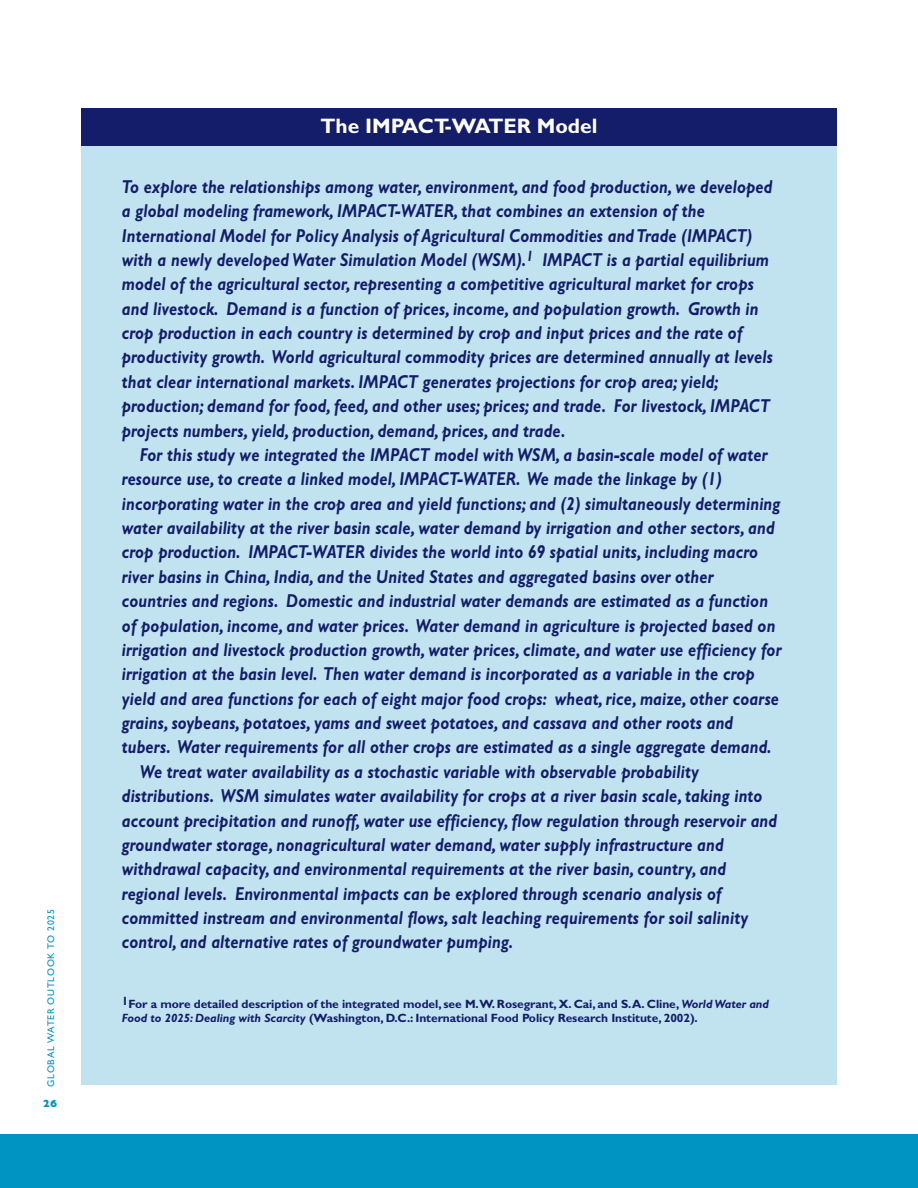
<style>
.page{position:relative;width:918px;height:1188px;background:#fff}
.page>*{position:absolute;margin:0;border:0;box-sizing:border-box;transform-origin:0 0}
.t1{font:700 21px "Gill Sans";color:#fff}
.t2{font:italic 700 18.75px/24.3px "Gill Sans";letter-spacing:.01em;color:#131d6a;scale:.85 1}
.t3{font:700 12px/13.5px "Gill Sans";letter-spacing:-.005em;color:#131d6a}
.t4{font:800 10.5px "Gill Sans";color:#0094c3}
.t5{font:9.75px "Gill Sans";letter-spacing:.075em;color:#0094c3}
.s1{font-style:italic}
</style>
<div class="page">
<div style="left:81px;top:108px;width:756px;height:977px;background:#c1e3f0"></div>
<div style="left:81px;top:108px;width:756px;height:38px;background:#131d6a"></div>
<div style="left:0;top:1134px;width:918px;height:54px;background:#0094c3"></div>
<p class="t5" style="left:48px;top:1087px;width:179px;rotate:-90deg">GLOBAL WATER OUTLOOK TO 2025</p>
<p class="t4" style="left:43px;top:1100px;width:16px">26</p>
<p class="t1" style="left:321px;top:119px;width:278px">The IMPACT-WATER Model</p>
<p class="t2" style="left:122px;top:176px;width:767px">To explore the relationships among water, environment, and food production, we developed a global modeling framework, IMPACT-WATER, that combines an extension of the International Model for Policy Analysis of Agricultural Commodities and Trade (IMPACT) with a newly developed Water Simulation Model (WSM).<sup>1</sup> IMPACT is a partial equilibrium model of the agricultural sector, representing a competitive agricultural market for crops and livestock. Demand is a function of prices, income, and population growth. Growth in crop production in each country is determined by crop and input prices and the rate of productivity growth. World agricultural commodity prices are determined annually at levels that clear international markets. IMPACT generates projections for crop area; yield; production; demand for food, feed, and other uses; prices; and trade. For livestock, IMPACT projects numbers, yield, production, demand, prices, and trade.</p>
<p class="t2" style="left:140px;top:445px;width:740px">For this study we integrated the IMPACT model with WSM, a basin-scale model of water</p>
<p class="t2" style="left:122px;top:469px;width:707px">resource use, to create a linked model, IMPACT-WATER. We made the linkage by (1)</p>
<p class="t2" style="left:122px;top:493px;width:776px">incorporating water in the crop area and yield functions; and (2) simultaneously determining</p>
<p class="t2" style="left:122px;top:518px;width:770px">water availability at the river basin scale, water demand by irrigation and other sectors, and</p>
<p class="t2" style="left:122px;top:542px;width:750px">crop production. IMPACT-WATER divides the world into 69 spatial units, including macro</p>
<p class="t2" style="left:122px;top:566px;width:698px">river basins in China, India, and the United States and aggregated basins over other</p>
<p class="t2" style="left:122px;top:591px;width:762px">countries and regions. Domestic and industrial water demands are estimated as a function</p>
<p class="t2" style="left:122px;top:615px;width:771px">of population, income, and water prices. Water demand in agriculture is projected based on</p>
<p class="t2" style="left:122px;top:640px;width:778px">irrigation and livestock production growth, water prices, climate, and water use efficiency for</p>
<p class="t2" style="left:122px;top:664px;width:746px">irrigation at the basin level. Then water demand is incorporated as a variable in the crop</p>
<p class="t2" style="left:122px;top:688px;width:775px">yield and area functions for each of eight major food crops: wheat, rice, maize, other coarse</p>
<p class="t2" style="left:122px;top:713px;width:721px">grains, soybeans, potatoes, yams and sweet potatoes, and cassava and other roots and</p>
<p class="t2" style="left:122px;top:737px;width:766px">tubers. Water requirements for all other crops are estimated as a single aggregate demand.</p>
<p class="t2" style="left:140px;top:761px;width:659px">We treat water availability as a stochastic variable with observable probability</p>
<p class="t2" style="left:122px;top:786px;width:755px">distributions. WSM simulates water availability for crops at a river basin scale, taking into</p>
<p class="t2" style="left:122px;top:810px;width:773px">account precipitation and runoff, water use efficiency, flow regulation through reservoir and</p>
<p class="t2" style="left:122px;top:835px;width:710px">groundwater storage, nonagricultural water demand, water supply infrastructure and</p>
<p class="t2" style="left:122px;top:859px;width:713px">withdrawal capacity, and environmental requirements at the river basin, country, and</p>
<p class="t2" style="left:122px;top:883px;width:707px">regional levels. Environmental impacts can be explored through scenario analysis of</p>
<p class="t2" style="left:122px;top:908px;width:738px">committed instream and environmental flows, salt leaching requirements for soil salinity</p>
<p class="t2" style="left:122px;top:932px;width:462px">control, and alternative rates of groundwater pumping.</p>
<p class="t3" style="left:122px;top:999px;width:649px">1For a more detailed description of the integrated model, see M.W. Rosegrant, X. Cai, and S.A. Cline, <span class="s1">World Water and<br>Food to 2025: Dealing with Scarcity</span> (Washington, D.C.: International Food Policy Research Institute, 2002).</p>
</div>
